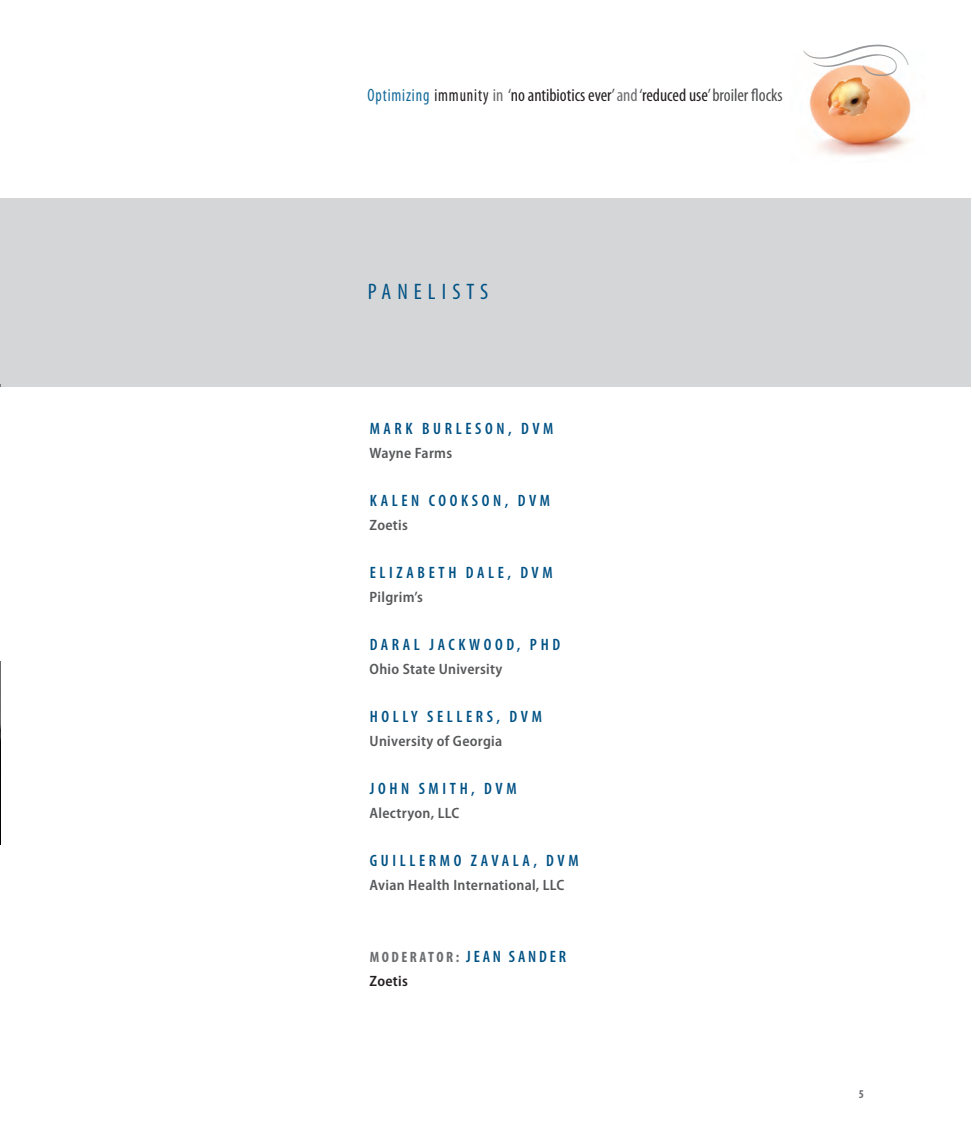
<style>
.page{position:relative;width:972px;height:1134px;background:#fff}
.page>*{position:absolute;margin:0;border:0;box-sizing:border-box;transform-origin:0 0}
.t1{font:41.85px "Woody Goodies 1 WBW";color:#939598}
.t2{font:condensed 22.5px "Myriad Pro";letter-spacing:.27em;color:#005285}
.t3{font:condensed 18px "Myriad Pro";color:#231f20;scale:.88 1}
.t4{font:600 condensed 16.5px "Myriad Pro";letter-spacing:.22em;color:#005285}
.t5{font:600 semi-condensed 15px "Myriad Pro";letter-spacing:.02em;color:#57585a}
.t6{font:700 condensed 15px/24px "Myriad Pro";letter-spacing:.17em;color:#6c6d70}
.t7{font:700 condensed 12px "Myriad Pro";color:#6c6d70}
.s1{color:#146a9a}
.s2{color:#6c6d70}
.s3{color:#4e4f50}
.s4{font-weight:600;font-size:16.5px;color:#005285}
.s5{font-weight:600;font-stretch:semi-condensed;color:#231f20}
</style>
<div class="page">
<div style="left:0;top:198px;width:970px;height:188px;background:#d5d6d8"></div>
<img style="left:809px;top:65px;width:102px;height:91px">
<img style="left:0;top:661px;width:1px;height:183px">
<p class="t3" style="left:367px;top:88px;width:473px"><span class="s1">Optimizing</span> immunity <span class="s2">in</span> <span class="s3">‘</span>no antibiotics ever<span class="s3">’</span> <span class="s2">and</span><span class="s3">‘</span>reduced use<span class="s3">’ broiler flocks</span></p>
<h1 class="t1" style="left:803px;top:37px;width:107px">f</h1>
<h2 class="t2" style="left:368px;top:283px;width:122px">PANELISTS</h2>
<p class="t4" style="left:370px;top:422px;width:185px">MARK BURLESON, DVM</p>
<p class="t5" style="left:370px;top:447px;width:84px">Wayne Farms</p>
<p class="t4" style="left:370px;top:494px;width:182px">KALEN COOKSON, DVM</p>
<p class="t5" style="left:370px;top:519px;width:40px">Zoetis</p>
<p class="t4" style="left:370px;top:566px;width:184px">ELIZABETH DALE, DVM</p>
<p class="t5" style="left:370px;top:591px;width:55px">Pilgrim’s</p>
<p class="t4" style="left:370px;top:638px;width:192px">DARAL JACKWOOD, PHD</p>
<p class="t5" style="left:370px;top:663px;width:134px">Ohio State University</p>
<p class="t4" style="left:370px;top:710px;width:174px">HOLLY SELLERS, DVM</p>
<p class="t5" style="left:370px;top:735px;width:134px">University of Georgia</p>
<p class="t4" style="left:370px;top:782px;width:148px">JOHN SMITH, DVM</p>
<p class="t5" style="left:370px;top:807px;width:91px">Alectryon, LLC</p>
<p class="t4" style="left:370px;top:854px;width:210px">GUILLERMO ZAVALA, DVM</p>
<p class="t5" style="left:370px;top:879px;width:196px">Avian Health International, LLC</p>
<p class="t6" style="left:370px;top:946px;width:198px">MODERATOR: <span class="s4">JEAN SANDER<br></span><span class="s5">Zoetis</span></p>
<p class="t7" style="left:859px;top:1090px;width:7px">5</p>
</div>
